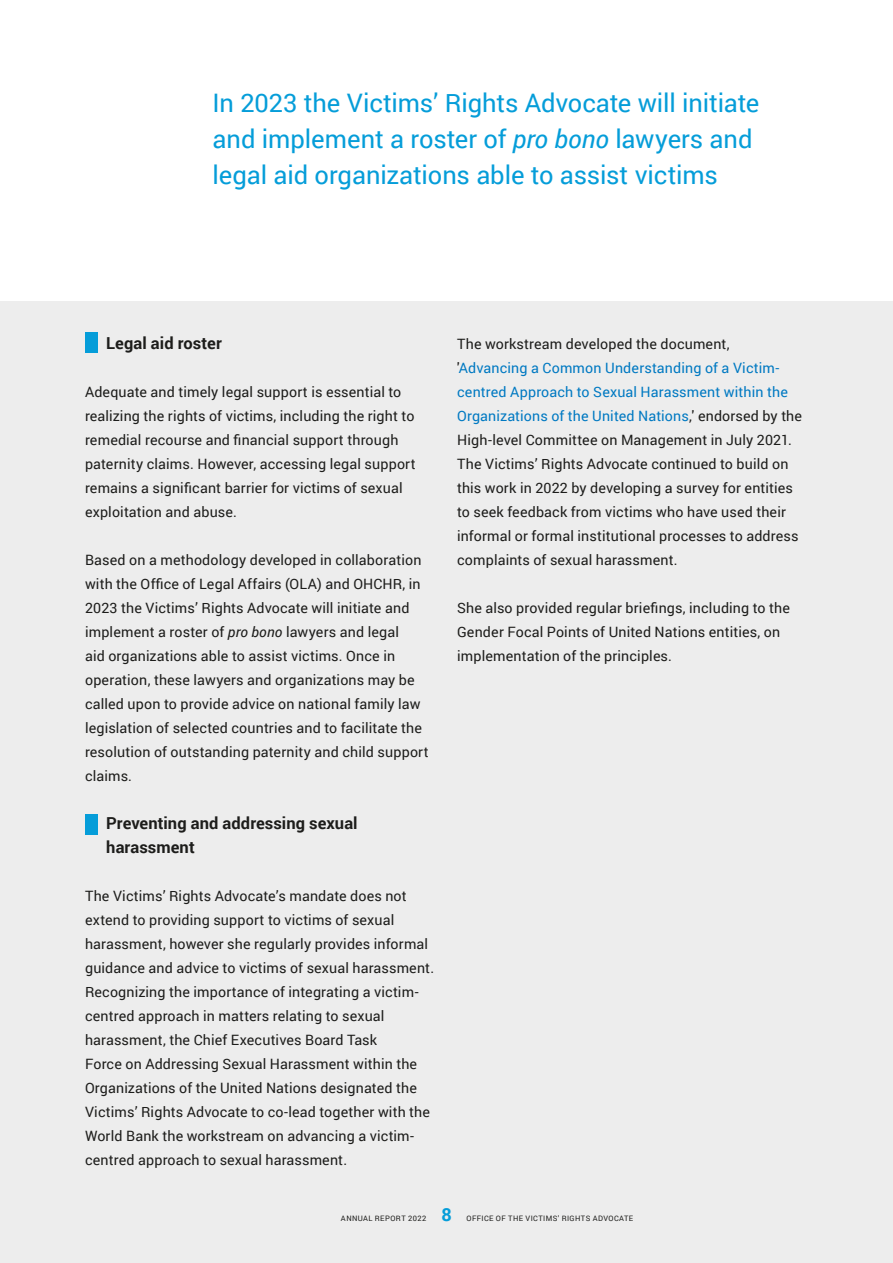
<style>
.page{position:relative;width:893px;height:1263px;background:#fff}
.page>*{position:absolute;margin:0;border:0;box-sizing:border-box;transform-origin:0 0}
.Quotes-blue{font:25.5px/36px "Roboto";letter-spacing:-.005em;color:#059dd9}
.t1{font:700 18px "Roboto";color:#059dd9}
.H2_subtitles__tab{font:700 16.5px/24px "Roboto";letter-spacing:.005em;color:#1d1d1b}
.BASE{font:14.25px/24px "Roboto";letter-spacing:.01em;color:#1d1d1b}
.t2{font:7.5px "Roboto";letter-spacing:.055em;color:#1d1d1b}
.s1{font-style:italic}
.s2{color:#0079c2}
</style>
<div class="page">
<div style="left:0;top:301px;width:893px;height:962px;background:#ededed"></div>
<div style="left:85px;top:333px;width:13px;height:20px;background:#059dd9"></div>
<div style="left:85px;top:814px;width:13px;height:20px;background:#059dd9"></div>
<p class="Quotes-blue" style="left:213px;top:84px;width:548px">In 2023 the Victims’ Rights Advocate will initiate and implement a roster of <span class="s1">pro bono</span> lawyers and legal aid organizations able to assist victims</p>
<p class="H2_subtitles__tab" style="left:106px;top:331px;width:117px">Legal aid roster</p>
<p class="BASE" style="left:85px;top:379px;width:332px">Adequate and timely legal support is essential to realizing the rights of victims, including the right to remedial recourse and financial support through paternity claims. However, accessing legal support remains a significant barrier for victims of sexual exploitation and abuse.</p>
<p class="BASE" style="left:85px;top:547px;width:345px">Based on a methodology developed in collaboration with the Office of Legal Affairs (OLA) and OHCHR, in 2023 the Victims’ Rights Advocate will initiate and implement a roster of <span class="s1">pro bono</span> lawyers and legal<br>aid organizations able to assist victims. Once in operation, these lawyers and organizations may be called upon to provide advice on national family law legislation of selected countries and to facilitate the resolution of outstanding paternity and child support claims.</p>
<p class="H2_subtitles__tab" style="left:106px;top:811px;width:253px">Preventing and addressing sexual harassment</p>
<p class="BASE" style="left:85px;top:883px;width:351px">The Victims’ Rights Advocate’s mandate does not extend to providing support to victims of sexual harassment, however she regularly provides informal guidance and advice to victims of sexual harassment.<br>Recognizing the importance of integrating a victim&shy;centred approach in matters relating to sexual harassment, the Chief Executives Board Task<br>Force on Addressing Sexual Harassment within the Organizations of the United Nations designated the Victims’ Rights Advocate to co-lead together with the World Bank the workstream on advancing a victim&shy;centred approach to sexual harassment.</p>
<p class="BASE" style="left:457px;top:331px;width:346px">The workstream developed the document, '<span class="s2">Advancing a Common Understanding of a Victim&shy;centred Approach to Sexual Harassment within the Organizations of the United Nations</span>,' endorsed by the High-level Committee on Management in July 2021.<br>The Victims’ Rights Advocate continued to build on this work in 2022 by developing a survey for entities to seek feedback from victims who have used their informal or formal institutional processes to address complaints of sexual harassment.</p>
<p class="BASE" style="left:457px;top:595px;width:334px">She also provided regular briefings, including to the<br>Gender Focal Points of United Nations entities, on implementation of the principles.</p>
<p class="t2" style="left:341px;top:1213px;width:87px">ANNUAL REPORT 2022</p>
<p class="t1" style="left:441px;top:1202px;width:12px">8</p>
<p class="t2" style="left:466px;top:1213px;width:168px">OFFICE OF THE VICTIMS’ RIGHTS ADVOCATE</p>
</div>
